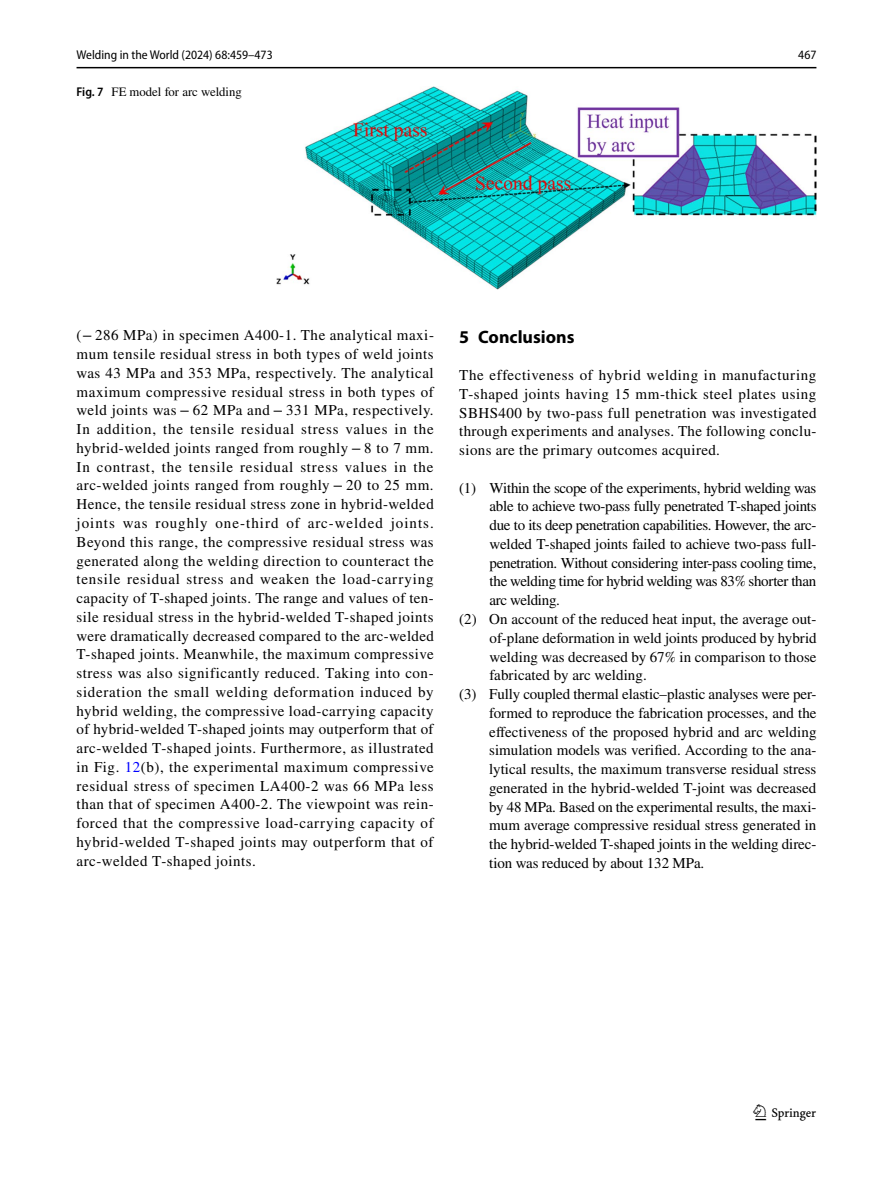
<style>
.page{position:relative;width:893px;height:1187px;background:#fff}
.page>*{position:absolute;margin:0;border:0;box-sizing:border-box;transform-origin:0 0}
.t1{font:22.5px "Springnew Regular 3";color:#000}
.t2{font:700 18px "Myriad Pro";color:#000}
.t3{font:15px/18.8px "STIX";letter-spacing:-.005em;color:#000;text-align:justify}
.t4{font:semi-condensed 12.75px "Myriad Pro";color:#000}
.t5{font:12.75px "STIX";color:#000}
.s1{font-family:"Myriad Pro";font-weight:600;font-stretch:semi-condensed}
.s2{color:#00f}
</style>
<div class="page">
<hr style="left:77px;top:67px;width:739px;height:1px;background:#000">
<img style="left:276px;top:87px;width:540px;height:202px">
<p class="t4" style="left:77px;top:48px;width:198px">Welding in the World (2024) 68:459–473</p>
<p class="t4" style="left:798px;top:48px;width:20px">467</p>
<p class="t5" style="left:77px;top:83px;width:167px"><span class="s1">Fig. 7</span> FE model for arc welding</p>
<p class="t3" style="left:77px;top:327px;width:359px">(− 286 MPa) in specimen A400-1. The analytical maxi&shy;mum tensile residual stress in both types of weld joints was 43 MPa and 353 MPa, respectively. The analytical maximum compressive residual stress in both types of weld joints was − 62 MPa and − 331 MPa, respectively.<br>In addition, the tensile residual stress values in the hybrid-welded joints ranged from roughly − 8 to 7 mm.<br>In contrast, the tensile residual stress values in the arc-welded joints ranged from roughly − 20 to 25 mm.<br>Hence, the tensile residual stress zone in hybrid-welded joints was roughly one-third of arc-welded joints.<br>Beyond this range, the compressive residual stress was generated along the welding direction to counteract the tensile residual stress and weaken the load-carrying capacity of T-shaped joints. The range and values of ten&shy;sile residual stress in the hybrid-welded T-shaped joints were dramatically decreased compared to the arc-welded T-shaped joints. Meanwhile, the maximum compressive stress was also significantly reduced. Taking into con&shy;sideration the small welding deformation induced by hybrid welding, the compressive load-carrying capacity of hybrid-welded T-shaped joints may outperform that of arc-welded T-shaped joints. Furthermore, as illustrated in Fig. <span class="s2">12</span>(b), the experimental maximum compressive residual stress of specimen LA400-2 was 66 MPa less than that of specimen A400-2. The viewpoint was rein&shy;forced that the compressive load-carrying capacity of hybrid-welded T-shaped joints may outperform that of arc-welded T-shaped joints.</p>
<p class="t2" style="left:459px;top:325px;width:117px">5 Conclusions</p>
<p class="t3" style="left:459px;top:366px;width:359px">The effectiveness of hybrid welding in manufacturing T-shaped joints having 15 mm-thick steel plates using SBHS400 by two-pass full penetration was investigated through experiments and analyses. The following conclu&shy;sions are the primary outcomes acquired.</p>
<p class="t3" style="left:459px;top:479px;width:359px">(1) Within the scope of the experiments, hybrid welding was</p>
<p class="t3" style="left:490px;top:498px;width:329px">able to achieve two-pass fully penetrated T-shaped joints</p>
<p class="t3" style="left:490px;top:516px;width:328px">due to its deep penetration capabilities. However, the arc-</p>
<p class="t3" style="left:490px;top:535px;width:328px">welded T-shaped joints failed to achieve two-pass full-</p>
<p class="t3" style="left:490px;top:554px;width:328px">penetration. Without considering inter-pass cooling time,</p>
<p class="t3" style="left:490px;top:573px;width:328px">the welding time for hybrid welding was 83% shorter than</p>
<p class="t3" style="left:490px;top:591px;width:72px">arc welding.</p>
<p class="t3" style="left:459px;top:610px;width:359px">(2) On account of the reduced heat input, the average out-</p>
<p class="t3" style="left:490px;top:629px;width:329px">of-plane deformation in weld joints produced by hybrid</p>
<p class="t3" style="left:490px;top:648px;width:329px">welding was decreased by 67% in comparison to those</p>
<p class="t3" style="left:490px;top:666px;width:159px">fabricated by arc welding.</p>
<p class="t3" style="left:459px;top:685px;width:359px">(3) Fully coupled thermal elastic–plastic analyses were per-</p>
<p class="t3" style="left:489px;top:704px;width:329px">formed to reproduce the fabrication processes, and the</p>
<p class="t3" style="left:489px;top:723px;width:329px">effectiveness of the proposed hybrid and arc welding</p>
<p class="t3" style="left:489px;top:741px;width:329px">simulation models was verified. According to the ana-</p>
<p class="t3" style="left:489px;top:760px;width:329px">lytical results, the maximum transverse residual stress</p>
<p class="t3" style="left:489px;top:779px;width:329px">generated in the hybrid-welded T-joint was decreased</p>
<p class="t3" style="left:489px;top:798px;width:329px">by 48 MPa. Based on the experimental results, the maxi-</p>
<p class="t3" style="left:489px;top:816px;width:329px">mum average compressive residual stress generated in</p>
<p class="t3" style="left:489px;top:835px;width:329px">the hybrid-welded T-shaped joints in the welding direc-</p>
<p class="t3" style="left:489px;top:854px;width:217px">tion was reduced by about 132 MPa.</p>
<h1 class="t1" style="left:755px;top:1104px;width:62px">1 3</h1>
</div>
